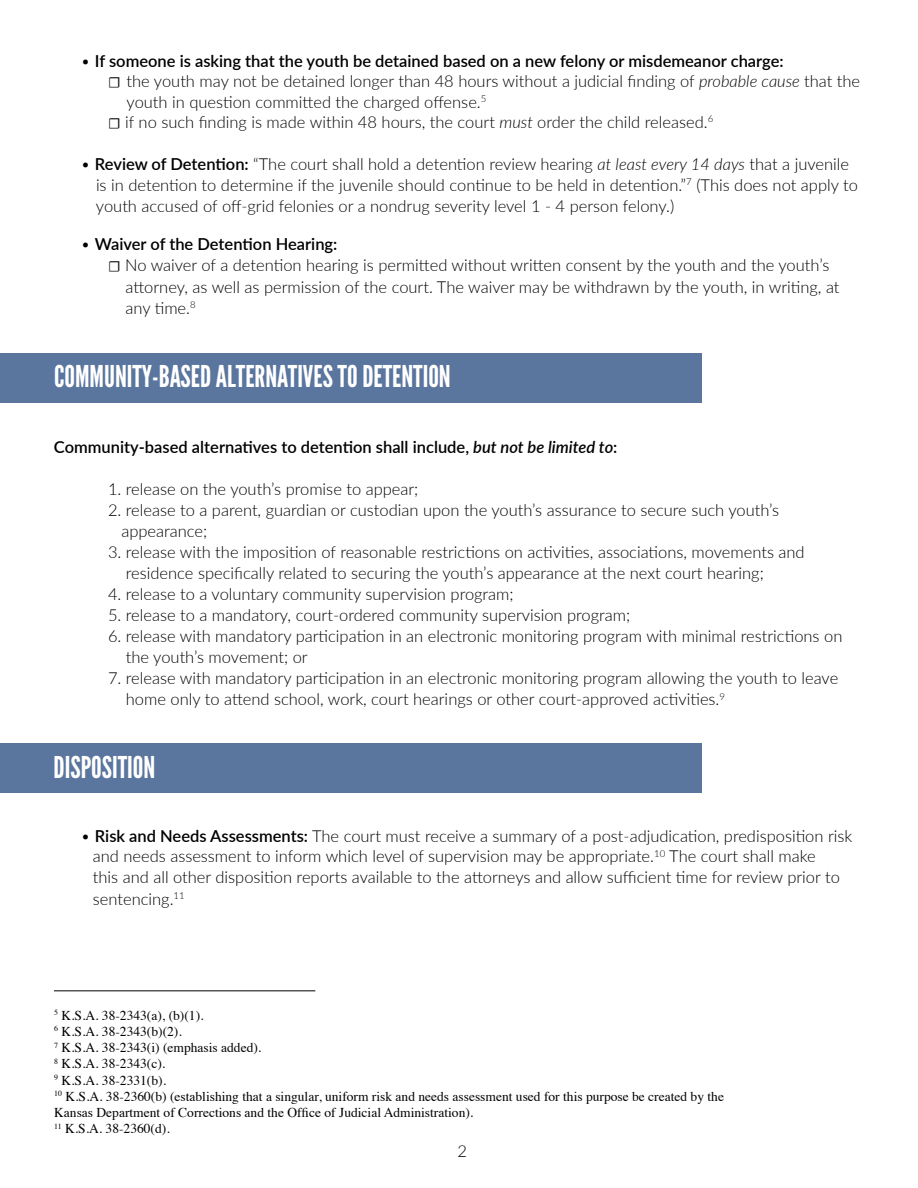
<style>
.page{position:relative;width:918px;height:1188px;background:#fff}
.page>*{position:absolute;margin:0;border:0;box-sizing:border-box;transform-origin:0 0}
.t1{font:30px "League Gothic";color:#fff}
.t2{font:300 16.5px/21px "Lato";color:#000}
.t3{font:600 16.5px "Lato";color:#000}
.t4{font:13.5px/16.2px "Times";color:#000}
.s1{font-weight:300}
.s2{font-family:"Minion Pro";font-weight:400;font-size:15px}
.s3{font-style:italic}
.s4{font-weight:600}
</style>
<div class="page">
<hr style="left:54px;top:991px;width:261px;height:1px;background:#000">
<div style="left:0;top:353px;width:702px;height:49px;background:#5a759e"></div>
<div style="left:0;top:743px;width:702px;height:50px;background:#5a759e"></div>
<p class="t3" style="left:81px;top:49px;width:704px"><span class="s1">•</span> If someone is asking that the youth be detained based on a new felony or misdemeanor charge:</p>
<p class="t2" style="left:127px;top:70px;width:735px;text-indent:-19px"><span class="s2">☐</span> the youth may not be detained longer than 48 hours without a judicial finding of <span class="s3">probable cause</span> that the youth in question committed the charged offense.<sup>5</sup></p>
<p class="t2" style="left:108px;top:111px;width:607px"><span class="s2">☐</span> if no such finding is made within 48 hours, the court <span class="s3">must</span> order the child released.<sup>6</sup></p>
<p class="t2" style="left:81px;top:153px;width:770px">• <span class="s4">Review of Detention:</span> “The court shall hold a detention review hearing <span class="s3">at least every 14 days</span> that a juvenile</p>
<p class="t2" style="left:96px;top:174px;width:763px">is in detention to determine if the juvenile should continue to be held in detention.”<sup>7</sup> (This does not apply to youth accused of off-grid felonies or a nondrug severity level 1 - 4 person felony.)</p>
<p class="t2" style="left:108px;top:233px;width:723px;text-indent:-27px">• <span class="s4">Waiver of the Detention Hearing:<br></span><span class="s2">☐</span> No waiver of a detention hearing is permitted without written consent by the youth and the youth’s</p>
<p class="t2" style="left:126px;top:276px;width:716px">attorney, as well as permission of the court. The waiver may be withdrawn by the youth, in writing, at any time.<sup>8</sup></p>
<h1 class="t1" style="left:54px;top:358px;width:398px">COMMUNITY-BASED ALTERNATIVES TO DETENTION</h1>
<p class="t3" style="left:54px;top:435px;width:565px">Community-based alternatives to detention shall include, <span class="s3">but not be limited to</span>:</p>
<p class="t2" style="left:108px;top:478px;width:312px">1. release on the youth’s promise to appear;</p>
<p class="t2" style="left:121px;top:499px;width:659px;text-indent:-13px">2. release to a parent, guardian or custodian upon the youth’s assurance to secure such youth’s appearance;</p>
<p class="t2" style="left:126px;top:541px;width:680px;text-indent:-18px">3. release with the imposition of reasonable restrictions on activities, associations, movements and residence specifically related to securing the youth’s appearance at the next court hearing;</p>
<p class="t2" style="left:108px;top:583px;width:407px">4. release to a voluntary community supervision program;</p>
<p class="t2" style="left:108px;top:604px;width:524px">5. release to a mandatory, court-ordered community supervision program;</p>
<p class="t2" style="left:126px;top:625px;width:718px;text-indent:-18px">6. release with mandatory participation in an electronic monitoring program with minimal restrictions on the youth’s movement; or</p>
<p class="t2" style="left:126px;top:667px;width:714px;text-indent:-18px">7. release with mandatory participation in an electronic monitoring program allowing the youth to leave home only to attend school, work, court hearings or other court-approved activities.<sup>9</sup></p>
<h1 class="t1" style="left:54px;top:750px;width:103px">DISPOSITION</h1>
<p class="t2" style="left:81px;top:825px;width:773px">• <span class="s4">Risk and Needs Assessments:</span> The court must receive a summary of a post-adjudication, predisposition risk</p>
<p class="t2" style="left:93px;top:845px;width:749px">and needs assessment to inform which level of supervision may be appropriate.<sup>10</sup> The court shall make this and all other disposition reports available to the attorneys and allow sufficient time for review prior to sentencing.<sup>11</sup></p>
<p class="t4" style="left:54px;top:1006px;width:671px"><sup>5</sup> K.S.A. 38-2343(a), (b)(1).<br><sup>6</sup> K.S.A. 38-2343(b)(2).<br><sup>7</sup> K.S.A. 38-2343(i) (emphasis added).<br><sup>8</sup> K.S.A. 38-2343(c).<br><sup>9</sup> K.S.A. 38-2331(b).<br><sup>10</sup> K.S.A. 38-2360(b) (establishing that a singular, uniform risk and needs assessment used for this purpose be created by the Kansas Department of Corrections and the Office of Judicial Administration).<br><sup>11</sup> K.S.A. 38-2360(d).</p>
<p class="t2" style="left:458px;top:1140px;width:11px">2</p>
</div>
